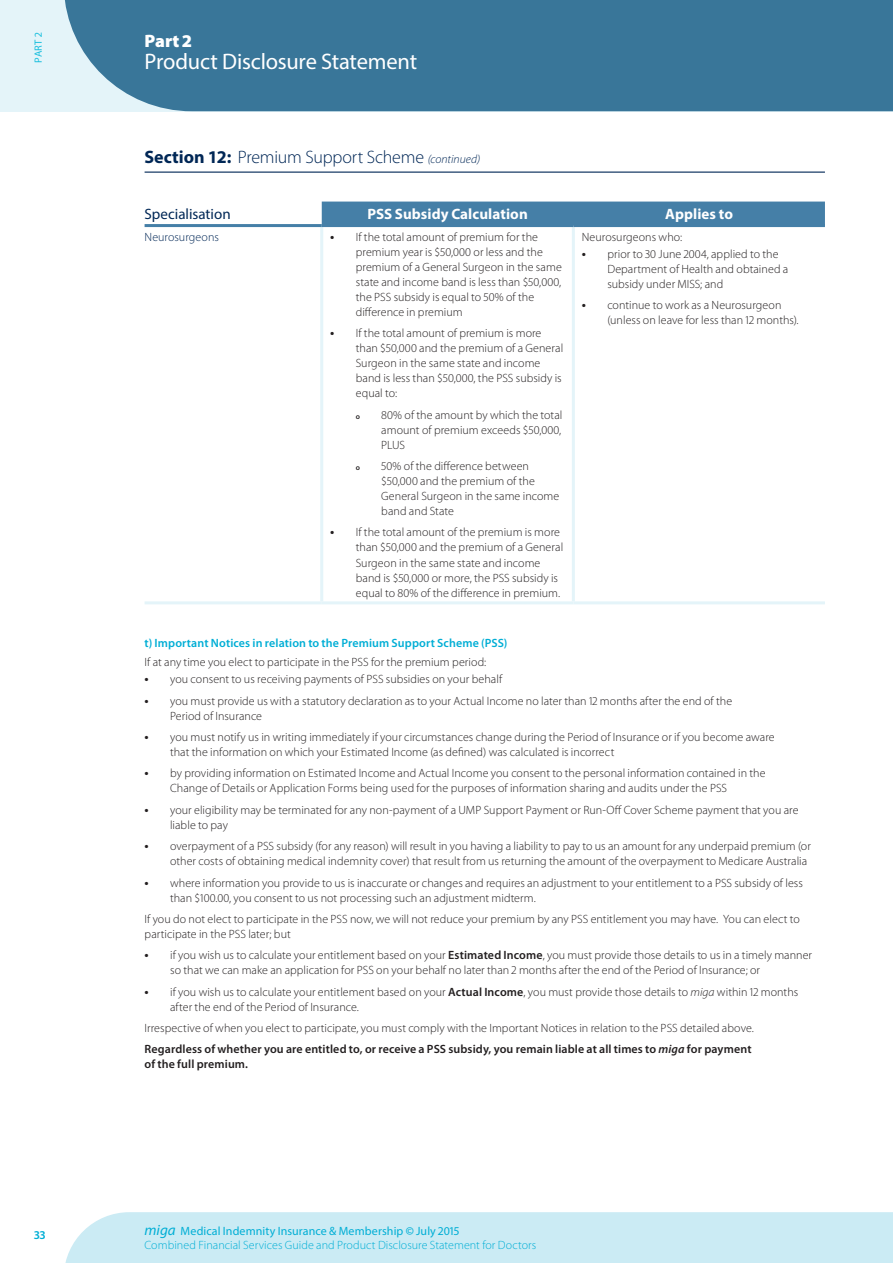
<style>
.page{position:relative;width:893px;height:1263px;background:#fff}
.page>*{position:absolute;margin:0;border:0;box-sizing:border-box;transform-origin:0 0}
.Section_Headings{font:22.5px "Myriad Pro";letter-spacing:-.01em;color:#fff}
.Section___Rule{font:300 18px "Myriad Pro";letter-spacing:-.015em;color:#002756}
.Section_Headings-2{font:900 18px "Myriad Pro";color:#fff}
.Body_Text{font:700 15px "Myriad Pro";letter-spacing:.005em;color:#fff}
.Section_Numbers{font:15px "Myriad Pro";letter-spacing:-.005em;color:#002756}
.Body_Text-2{font:300 12px/15px "Myriad Pro";letter-spacing:.005em;color:#231f20}
.t1{font:300 12px/14.2px "Myriad Pro";letter-spacing:.005em;color:#00aed5}
.Body_Text-3{font:600 12px/15px "Myriad Pro";letter-spacing:.01em;color:#231f20}
.Sub_Heading_L1_1{font:300 12px "Myriad Pro";letter-spacing:.005em;color:#231f20}
.Sub_Heading_L2{font:600 12px "Myriad Pro";letter-spacing:.01em;color:#00aed5}
.Section_Table_Titles{font:300 12px "Myriad Pro";letter-spacing:.005em;color:#002756}
.Body_Text-4{font:10.5px "Myriad Pro";color:#16bedd}
.t2{font:600 7.5px "Myriad Pro";color:#231f20}
.s1{font-weight:700}
.s2{font-style:italic;font-size:12px}
.s3{font-weight:600;font-size:13.5px}
.s4{font-weight:600}
.s5{font-style:italic}
.s6{font-weight:400;font-style:italic;font-size:15px}
.s7{font-weight:400}
</style>
<div class="page">
<div style="left:65px;top:1212px;width:828px;height:51px;background:#cbebf4"></div>
<div style="left:0;top:0;width:893px;height:111px;background:#e4f4f9"></div>
<div style="left:65px;top:0;width:828px;height:111px;background:#397699"></div>
<div style="left:322px;top:202px;width:503px;height:22px;background:#457fa7"></div>
<hr style="left:145px;top:601px;width:177px;height:3px;background:#e4f4f9">
<hr style="left:320px;top:227px;width:3px;height:374px;background:#e4f4f9">
<hr style="left:322px;top:601px;width:251px;height:3px;background:#e4f4f9">
<hr style="left:572px;top:227px;width:3px;height:374px;background:#e4f4f9">
<hr style="left:573px;top:601px;width:252px;height:3px;background:#e4f4f9">
<hr style="left:145px;top:224px;width:177px;height:3px;background:#457fa7">
<hr style="left:322px;top:224px;width:251px;height:3px;background:#457fa7">
<hr style="left:573px;top:224px;width:252px;height:3px;background:#457fa7">
<hr style="left:145px;top:172px;width:680px;height:1px;background:#002756">
<p class="Body_Text-4" style="left:32px;top:63px;width:32px;rotate:-90deg">PART 2</p>
<p class="Section_Headings-2" style="left:145px;top:29px;width:49px">Part 2</p>
<p class="Section_Headings" style="left:145px;top:48px;width:274px">Product Disclosure Statement</p>
<p class="Section___Rule" style="left:145px;top:146px;width:337px"><span class="s1">Section 12:</span> Premium Support Scheme <span class="s2">(continued)</span></p>
<p class="Section_Numbers" style="left:145px;top:205px;width:88px">Specialisation</p>
<p class="Body_Text" style="left:367px;top:204px;width:162px">PSS Subsidy Calculation</p>
<p class="Body_Text" style="left:665px;top:204px;width:69px">Applies to</p>
<p class="Section_Table_Titles" style="left:145px;top:230px;width:76px">Neurosurgeons</p>
<p class="Body_Text-2" style="left:356px;top:229px;width:208px;text-indent:-26px"><span class="s3">•</span> If the total amount of premium for the premium year is $50,000 or less and the premium of a General Surgeon in the same state and income band is less than $50,000, the PSS subsidy is equal to 50% of the difference in premium</p>
<p class="Body_Text-2" style="left:356px;top:326px;width:209px;text-indent:-26px"><span class="s3">•</span> If the total amount of premium is more than $50,000 and the premium of a General Surgeon in the same state and income band is less than $50,000, the PSS subsidy is equal to:</p>
<p class="t2" style="left:356px;top:411px;width:6px">o</p>
<p class="Body_Text-2" style="left:381px;top:407px;width:183px;text-align:justify">80% of the amount by which the total amount of premium exceeds $50,000, PLUS</p>
<p class="t2" style="left:356px;top:463px;width:6px">o</p>
<p class="Body_Text-2" style="left:381px;top:458px;width:180px">50% of the difference between $50,000 and the premium of the<br>General Surgeon in the same income band and State</p>
<p class="Body_Text-2" style="left:356px;top:525px;width:209px;text-indent:-26px"><span class="s3">•</span> If the total amount of the premium is more than $50,000 and the premium of a General Surgeon in the same state and income band is $50,000 or more, the PSS subsidy is equal to 80% of the difference in premium.</p>
<p class="Sub_Heading_L1_1" style="left:582px;top:230px;width:102px">Neurosurgeons who:</p>
<p class="Body_Text-2" style="left:607px;top:246px;width:183px;text-indent:-26px"><span class="s3">•</span> prior to 30 June 2004, applied to the<br>Department of Health and obtained a subsidy under MISS; and</p>
<p class="Body_Text-2" style="left:607px;top:298px;width:193px;text-indent:-26px"><span class="s3">•</span> continue to work as a Neurosurgeon (unless on leave for less than 12 months).</p>
<p class="Sub_Heading_L2" style="left:145px;top:635px;width:364px">t) Important Notices in relation to the Premium Support Scheme (PSS)</p>
<p class="Sub_Heading_L1_1" style="left:145px;top:655px;width:343px">If at any time you elect to participate in the PSS for the premium period:</p>
<p class="Body_Text-2" style="left:145px;top:672px;width:359px"><span class="s3">•</span> you consent to us receiving payments of PSS subsidies on your behalf</p>
<p class="Body_Text-2" style="left:170px;top:693px;width:564px;text-indent:-26px"><span class="s3">•</span> you must provide us with a statutory declaration as to your Actual Income no later than 12 months after the end of the<br>Period of Insurance</p>
<p class="Body_Text-2" style="left:170px;top:729px;width:606px;text-indent:-26px"><span class="s3">•</span> you must notify us in writing immediately if your circumstances change during the Period of Insurance or if you become aware that the information on which your Estimated Income (as defined) was calculated is incorrect</p>
<p class="Body_Text-2" style="left:170px;top:766px;width:597px;text-indent:-26px"><span class="s3">•</span> by providing information on Estimated Income and Actual Income you consent to the personal information contained in the<br>Change of Details or Application Forms being used for the purposes of information sharing and audits under the PSS</p>
<p class="Body_Text-2" style="left:170px;top:802px;width:630px;text-indent:-26px"><span class="s3">•</span> your eligibility may be terminated for any non-payment of a UMP Support Payment or Run-Off Cover Scheme payment that you are liable to pay</p>
<p class="Body_Text-2" style="left:170px;top:838px;width:642px;text-indent:-26px"><span class="s3">•</span> overpayment of a PSS subsidy (for any reason) will result in you having a liability to pay to us an amount for any underpaid premium (or other costs of obtaining medical indemnity cover) that result from us returning the amount of the overpayment to Medicare Australia</p>
<p class="Body_Text-2" style="left:170px;top:875px;width:634px;text-indent:-26px"><span class="s3">•</span> where information you provide to us is inaccurate or changes and requires an adjustment to your entitlement to a PSS subsidy of less than $100.00, you consent to us not processing such an adjustment midterm.</p>
<p class="Body_Text-2" style="left:145px;top:911px;width:657px">If you do not elect to participate in the PSS now, we will not reduce your premium by any PSS entitlement you may have. You can elect to participate in the PSS later; but</p>
<p class="Body_Text-2" style="left:170px;top:948px;width:644px;text-indent:-26px"><span class="s3">•</span> if you wish us to calculate your entitlement based on your <span class="s4">Estimated Income</span>, you must provide those details to us in a timely manner so that we can make an application for PSS on your behalf no later than 2 months after the end of the Period of Insurance; or</p>
<p class="Body_Text-2" style="left:170px;top:984px;width:630px;text-indent:-26px"><span class="s3">•</span> if you wish us to calculate your entitlement based on your <span class="s4">Actual Income</span>, you must provide those details to <span class="s5">miga</span> within 12 months after the end of the Period of Insurance.</p>
<p class="Body_Text-2" style="left:145px;top:1020px;width:611px">Irrespective of when you elect to participate, you must comply with the Important Notices in relation to the PSS detailed above.</p>
<p class="Body_Text-3" style="left:145px;top:1041px;width:608px">Regardless of whether you are entitled to, or receive a PSS subsidy, you remain liable at all times to <span class="s5">miga</span> for payment of the full premium.</p>
<p class="Sub_Heading_L2" style="left:34px;top:1227px;width:13px">33</p>
<p class="t1" style="left:145px;top:1224px;width:393px"><span class="s6">miga</span> <span class="s7">Medical Indemnity Insurance &amp; Membership</span> <span class="s4">©</span> <span class="s7">July 2015<br></span>Combined Financial Services Guide and Product Disclosure Statement for Doctors</p>
</div>
